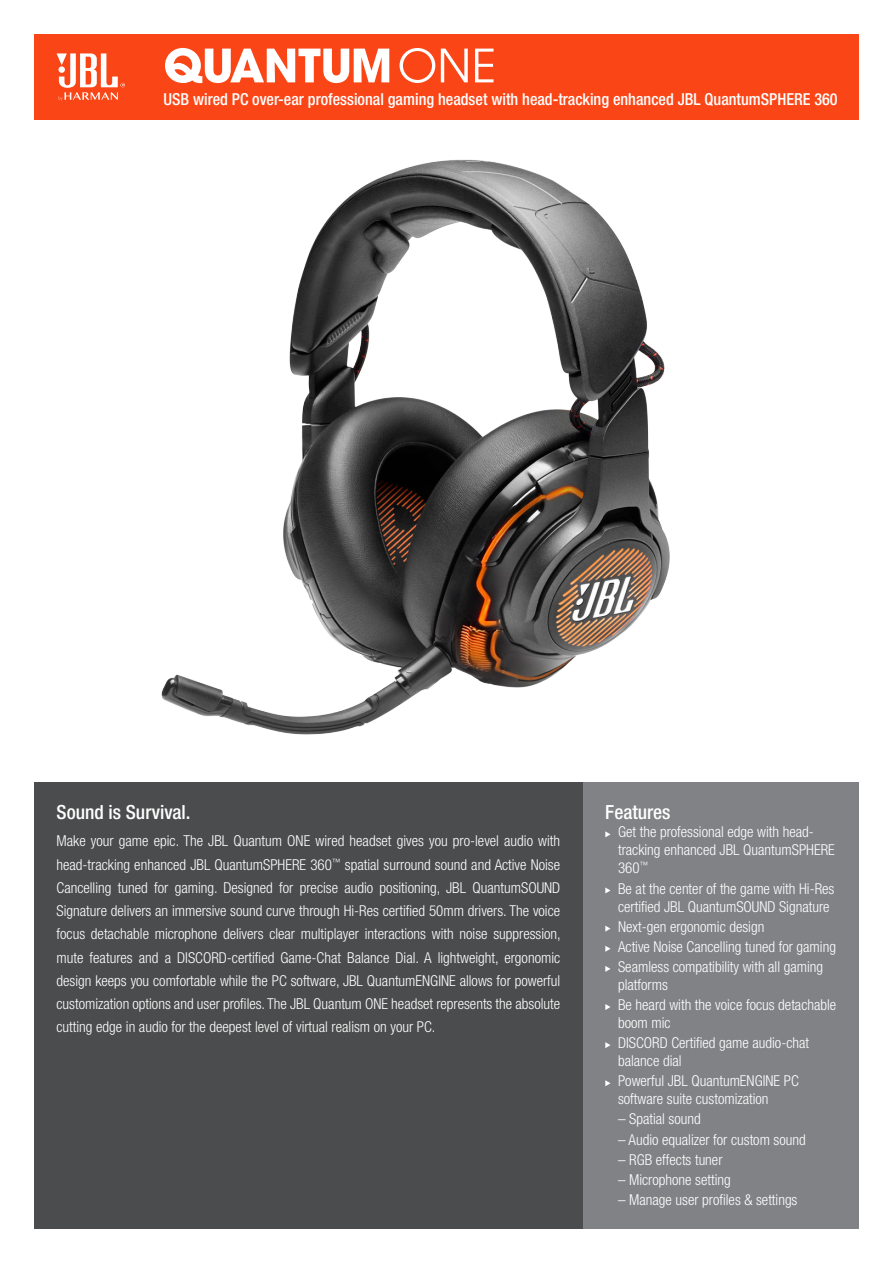
<style>
.page{position:relative;width:893px;height:1263px;background:#fff}
.page>*{position:absolute;margin:0;border:0;box-sizing:border-box;transform-origin:0 0}
.t1{font:700 50.7px "Avant Gard Goth EF";color:#fff}
.t2{font:500 condensed 19.5px "Helvetica Neue LT Pro";color:#fff}
.t3{font:500 condensed 16.5px "Helvetica Neue LT Pro";color:#fff}
.t4{font:300 condensed 15px/23.2px "Helvetica Neue LT Pro";color:#fff}
.s1{font-weight:400}
</style>
<div class="page">
<img style="left:161px;top:159px;width:509px;height:576px">
<div style="left:34px;top:34px;width:825px;height:85px;background:#fa4616"></div>
<svg style="left:57px;top:53px;width:68px;height:48px"></svg>
<div style="left:583px;top:782px;width:276px;height:447px;background:#808285"></div>
<svg style="left:605px;top:831px;width:5px;height:6px"></svg>
<svg style="left:605px;top:887px;width:5px;height:6px"></svg>
<svg style="left:605px;top:925px;width:5px;height:7px"></svg>
<svg style="left:605px;top:946px;width:5px;height:6px"></svg>
<svg style="left:605px;top:966px;width:5px;height:6px"></svg>
<svg style="left:605px;top:1004px;width:5px;height:6px"></svg>
<svg style="left:605px;top:1042px;width:5px;height:6px"></svg>
<svg style="left:605px;top:1080px;width:5px;height:6px"></svg>
<div style="left:34px;top:782px;width:549px;height:447px;background:#4b4c4d"></div>
<p class="t1" style="left:163px;top:35px;width:334px">QUANTUM <span class="s1">ONE</span></p>
<p class="t3" style="left:163px;top:89px;width:676px">USB wired PC over-ear professional gaming headset with head-tracking enhanced JBL QuantumSPHERE 360</p>
<p class="t2" style="left:57px;top:800px;width:136px">Sound is Survival.</p>
<p class="t4" style="left:57px;top:829px;width:506px;text-align:justify">Make your game epic. The JBL Quantum ONE wired headset gives you pro-level audio with head-tracking enhanced JBL QuantumSPHERE 360<sup>™</sup> spatial surround sound and Active Noise Cancelling tuned for gaming. Designed for precise audio positioning, JBL QuantumSOUND Signature delivers an immersive sound curve through Hi-Res certified 50mm drivers. The voice focus detachable microphone delivers clear multiplayer interactions with noise suppression, mute features and a DISCORD-certified Game-Chat Balance Dial. A lightweight, ergonomic design keeps you comfortable while the PC software, JBL QuantumENGINE allows for powerful customization options and user profiles. The JBL Quantum ONE headset represents the absolute cutting edge in audio for the deepest level of virtual realism on your PC.</p>
<p class="t2" style="left:605px;top:800px;width:67px">Features</p>
<p class="t4" style="left:618px;top:823px;width:218px;line-height:18px">Get the professional edge with head&shy;tracking enhanced JBL QuantumSPHERE<br>360<sup>™</sup></p>
<p class="t4" style="left:618px;top:879px;width:218px;line-height:18px">Be at the center of the game with Hi-Res certified JBL QuantumSOUND Signature</p>
<p class="t4" style="left:618px;top:914px;width:148px">Next-gen ergonomic design</p>
<p class="t4" style="left:618px;top:935px;width:219px">Active Noise Cancelling tuned for gaming</p>
<p class="t4" style="left:618px;top:957px;width:207px;line-height:18px">Seamless compatibility with all gaming platforms</p>
<p class="t4" style="left:618px;top:995px;width:220px;line-height:18px">Be heard with the voice focus detachable boom mic</p>
<p class="t4" style="left:618px;top:1034px;width:193px;line-height:18px">DISCORD Certified game audio-chat balance dial</p>
<p class="t4" style="left:618px;top:1072px;width:182px;line-height:18px">Powerful JBL QuantumENGINE PC software suite customization</p>
<p class="t4" style="left:618px;top:1107px;width:84px">– Spatial sound</p>
<p class="t4" style="left:618px;top:1127px;width:189px">– Audio equalizer for custom sound</p>
<p class="t4" style="left:618px;top:1147px;width:106px">– RGB effects tuner</p>
<p class="t4" style="left:618px;top:1168px;width:114px">– Microphone setting</p>
<p class="t4" style="left:618px;top:1188px;width:181px">– Manage user profiles &amp; settings</p>
</div>
